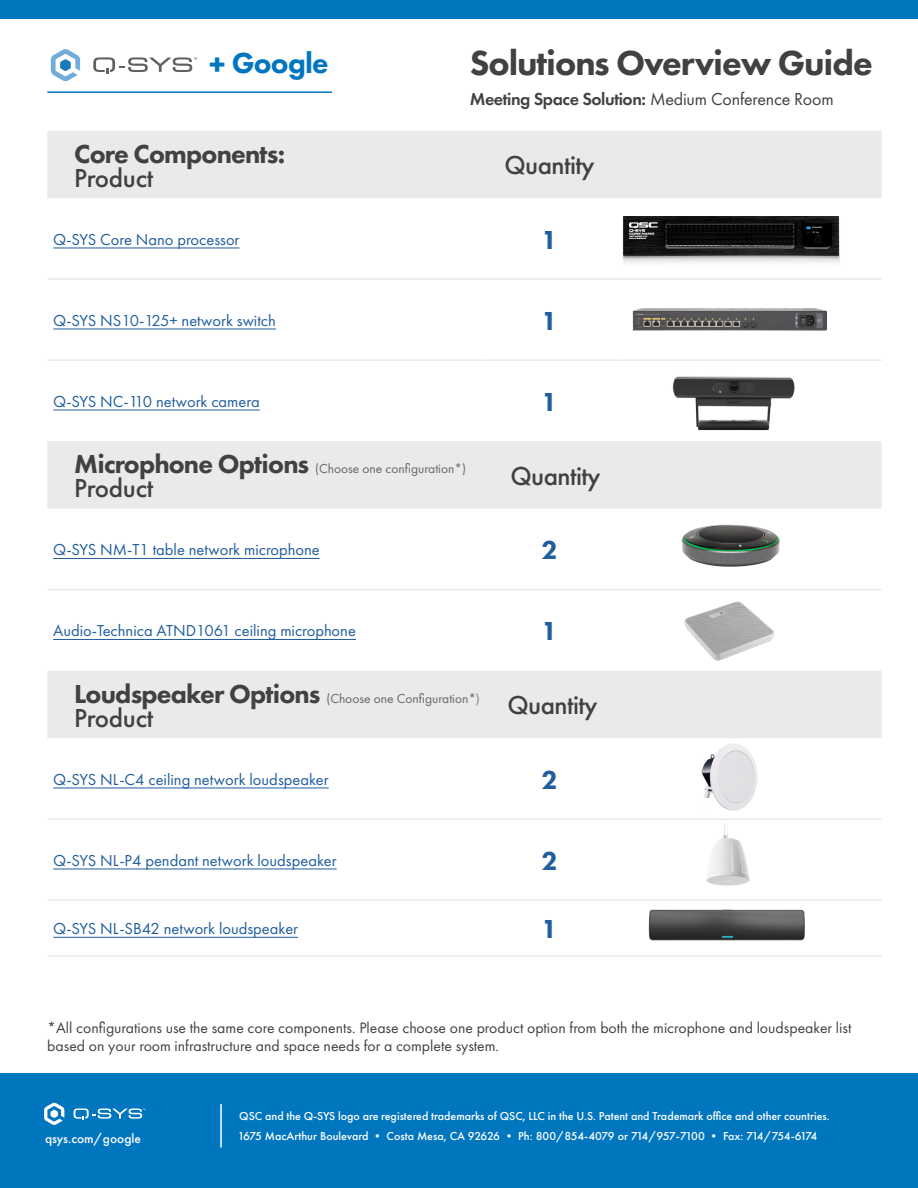
<style>
.page{position:relative;width:918px;height:1188px;background:#fff}
.page>*{position:absolute;margin:0;border:0;box-sizing:border-box;transform-origin:0 0}
.t1{font:800 36px "Futura PT";letter-spacing:-.03em;color:#414141}
.t2{font:800 30px "Futura PT";letter-spacing:-.025em;color:#0076bf}
.t3{font:500 27px "Futura PT";letter-spacing:-.02em;color:#414141}
.t4{font:800 27px "Futura PT";letter-spacing:-.03em;color:#414141}
.t5{font:800 27px "Futura PT";color:#215e9e}
.t6{font:600 18px "Futura PT";letter-spacing:-.025em;color:#414141}
.t7{font:16.5px "Futura PT";color:#215e9e}
.t8{font:15.75px/18px "Futura PT";color:#414141}
.t9{font:13.5px "Futura PT";color:#666767}
.t10{font:500 13.5px "Futura PT";color:#fff}
.t11{font:500 12px "Futura PT";color:#fff}
.s1{font-size:33.6px}
.s2{font-weight:400}
.s3{font-weight:800;font-size:27px;color:#414141}
.s4{font-family:"Helvetica Neue LT Pro";font-weight:300}
</style>
<div class="page">
<div style="left:0;top:1074px;width:918px;height:114px;background:#0076bf"></div>
<hr style="left:220px;top:1104px;width:2px;height:43px;background:#fff">
<div style="left:0;top:0;width:918px;height:18px;background:#0076bf"></div>
<svg style="left:47px;top:131px;width:835px;height:607px"></svg>
<hr style="left:481px;top:278px;width:138px;height:2px;background:#eaeaea">
<hr style="left:619px;top:278px;width:263px;height:2px;background:#eaeaea">
<hr style="left:619px;top:359px;width:263px;height:2px;background:#eaeaea">
<hr style="left:481px;top:589px;width:138px;height:1px;background:#eaeaea">
<hr style="left:481px;top:899px;width:138px;height:2px;background:#eaeaea">
<hr style="left:619px;top:899px;width:263px;height:2px;background:#eaeaea">
<hr style="left:481px;top:955px;width:138px;height:2px;background:#eaeaea">
<hr style="left:619px;top:955px;width:263px;height:2px;background:#eaeaea">
<hr style="left:619px;top:589px;width:263px;height:1px;background:#eaeaea">
<hr style="left:481px;top:818px;width:138px;height:2px;background:#eaeaea">
<hr style="left:619px;top:818px;width:263px;height:2px;background:#eaeaea">
<hr style="left:47px;top:278px;width:434px;height:2px;background:#eaeaea">
<hr style="left:47px;top:818px;width:434px;height:2px;background:#eaeaea">
<hr style="left:47px;top:899px;width:434px;height:2px;background:#eaeaea">
<hr style="left:47px;top:955px;width:434px;height:2px;background:#eaeaea">
<hr style="left:47px;top:589px;width:434px;height:1px;background:#eaeaea">
<hr style="left:47px;top:359px;width:434px;height:2px;background:#eaeaea">
<hr style="left:481px;top:359px;width:138px;height:2px;background:#eaeaea">
<hr style="left:53px;top:248px;width:187px;height:1px;background:#215e9e">
<hr style="left:53px;top:329px;width:223px;height:1px;background:#215e9e">
<hr style="left:53px;top:410px;width:207px;height:1px;background:#215e9e">
<hr style="left:53px;top:558px;width:267px;height:1px;background:#215e9e">
<hr style="left:53px;top:639px;width:303px;height:1px;background:#215e9e">
<hr style="left:53px;top:788px;width:276px;height:1px;background:#215e9e">
<hr style="left:53px;top:869px;width:284px;height:1px;background:#215e9e">
<hr style="left:53px;top:937px;width:245px;height:1px;background:#215e9e">
<img style="left:590px;top:216px;width:280px;height:54px">
<img style="left:632px;top:308px;width:195px;height:23px">
<img style="left:624px;top:367px;width:222px;height:72px">
<img style="left:645px;top:509px;width:169px;height:72px">
<img style="left:678px;top:594px;width:103px;height:72px">
<img style="left:701px;top:743px;width:56px;height:68px">
<img style="left:707px;top:824px;width:43px;height:62px">
<img style="left:648px;top:909px;width:157px;height:32px">
<svg style="left:51px;top:49px;width:29px;height:32px"></svg>
<svg style="left:93px;top:57px;width:104px;height:17px"></svg>
<svg style="left:44px;top:1103px;width:20px;height:22px"></svg>
<svg style="left:74px;top:1109px;width:71px;height:11px"></svg>
<hr style="left:47px;top:91px;width:285px;height:2px;background:#0076bf">
<h2 class="t2" style="left:209px;top:44px;width:121px"><span class="s1">+</span> Google</h2>
<h1 class="t1" style="left:470px;top:40px;width:404px">Solutions Overview Guide</h1>
<p class="t6" style="left:470px;top:88px;width:366px">Meeting Space Solution: <span class="s2">Medium Conference Room</span></p>
<h3 class="t4" style="left:74px;top:137px;width:213px">Core Components:</h3>
<h3 class="t3" style="left:74px;top:161px;width:81px">Product</h3>
<h3 class="t3" style="left:504px;top:149px;width:92px">Quantity</h3>
<p class="t7" style="left:53px;top:230px;width:188px">Q-SYS Core Nano processor</p>
<h3 class="t5" style="left:541px;top:223px;width:18px">1</h3>
<p class="t7" style="left:53px;top:311px;width:224px">Q-SYS NS10-125+ network switch</p>
<h3 class="t5" style="left:541px;top:304px;width:18px">1</h3>
<p class="t7" style="left:53px;top:392px;width:208px">Q-SYS NC-110 network camera</p>
<h3 class="t5" style="left:541px;top:385px;width:18px">1</h3>
<p class="t9" style="left:74px;top:461px;width:393px"><span class="s3">Microphone Options</span> (Choose one configuration*)</p>
<h3 class="t3" style="left:74px;top:472px;width:81px">Product</h3>
<h3 class="t3" style="left:511px;top:460px;width:92px">Quantity</h3>
<p class="t7" style="left:53px;top:540px;width:268px">Q-SYS NM-T1 table network microphone</p>
<h3 class="t5" style="left:541px;top:534px;width:18px">2</h3>
<p class="t7" style="left:53px;top:621px;width:304px">Audio-Technica ATND1061 ceiling microphone</p>
<h3 class="t5" style="left:541px;top:615px;width:18px">1</h3>
<p class="t9" style="left:74px;top:690px;width:407px"><span class="s3">Loudspeaker Options</span> (Choose one Configuration*<span class="s4">)</span></p>
<h3 class="t3" style="left:74px;top:701px;width:81px">Product</h3>
<h3 class="t3" style="left:508px;top:689px;width:92px">Quantity</h3>
<p class="t7" style="left:53px;top:770px;width:277px">Q-SYS NL-C4 ceiling network loudspeaker</p>
<h3 class="t5" style="left:541px;top:763px;width:18px">2</h3>
<p class="t7" style="left:53px;top:851px;width:285px">Q-SYS NL-P4 pendant network loudspeaker</p>
<h3 class="t5" style="left:541px;top:844px;width:18px">2</h3>
<p class="t7" style="left:53px;top:919px;width:246px">Q-SYS NL-SB42 network loudspeaker</p>
<h3 class="t5" style="left:541px;top:912px;width:18px">1</h3>
<p class="t8" style="left:47px;top:1019px;width:806px">*All configurations use the same core components. Please choose one product option from both the microphone and loudspeaker list based on your room infrastructure and space needs for a complete system.</p>
<p class="t10" style="left:45px;top:1131px;width:98px">qsys.com/google</p>
<p class="t11" style="left:239px;top:1109px;width:592px">QSC and the Q-SYS logo are registered trademarks of QSC, LLC in the U.S. Patent and Trademark office and other countries.</p>
<p class="t11" style="left:238px;top:1129px;width:581px">1675 MacArthur Boulevard • Costa Mesa, CA 92626 • Ph: 800/854-4079 or 714/957-7100 • Fax: 714/754-6174</p>
</div>
